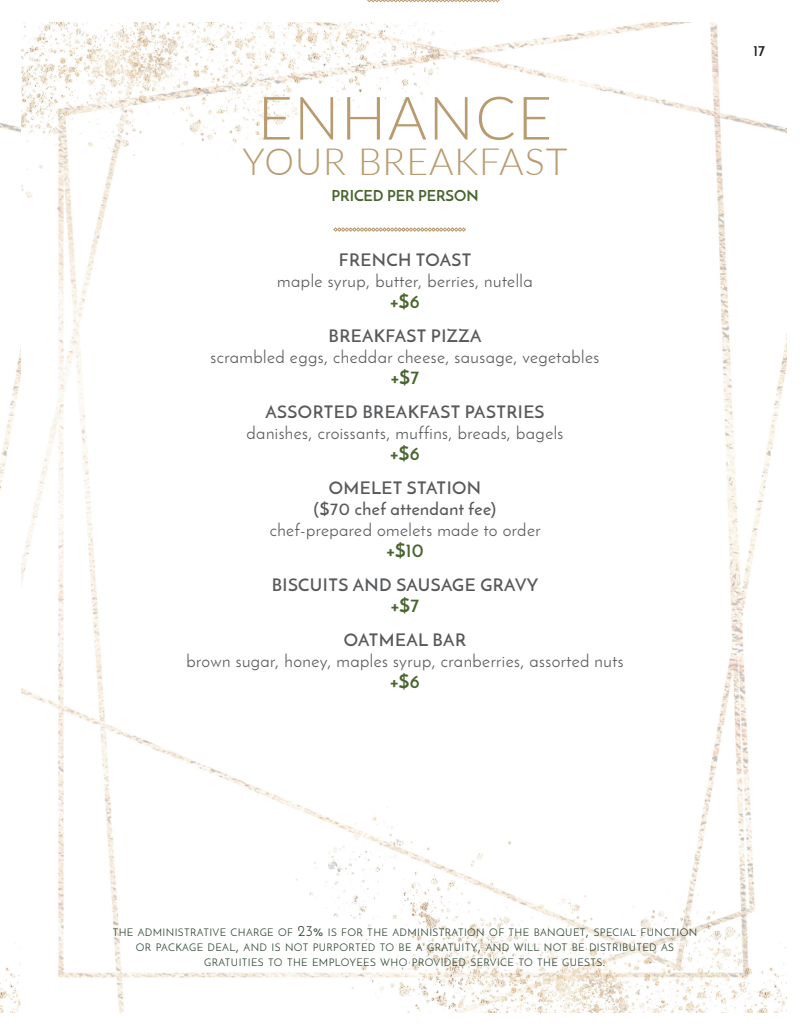
<style>
.page{position:relative;width:810px;height:1035px;background:#fff}
.page>*{position:absolute;margin:0;border:0;box-sizing:border-box;transform-origin:0 0}
.t1{font:300 60px "Lato";letter-spacing:.025em;color:#b99b70}
.t2{font:300 37.5px "Lato";letter-spacing:.025em;color:#b99b70}
.t3{font:700 18.75px "Josefin Sans";color:#48652f}
.t4{font:17.5px "Josefin Sans";letter-spacing:.025em;color:#58595b}
.t5{font:600 17.5px "Josefin Sans";letter-spacing:.025em;color:#58595b}
.t6{font:700 15px "Josefin Sans";color:#48652f}
.t7{font:700 15px "Josefin Sans";color:#231f20}
.t8{font:10.5px "Josefin Sans";letter-spacing:.035em;color:#2f4735}
.s1{font-size:15px}
</style>
<div class="page">
<img style="left:0;top:22px;width:786px;height:990px">
<svg style="left:367px;top:0;width:133px;height:2px"></svg>
<svg style="left:333px;top:227px;width:133px;height:5px"></svg>
<p class="t1" style="left:258px;top:76px;width:296px">ENHANCE</p>
<p class="t2" style="left:242px;top:135px;width:327px">YOUR BREAKFAST</p>
<p class="t6" style="left:331px;top:186px;width:149px">PRICED PER PERSON</p>
<p class="t5" style="left:339px;top:249px;width:134px">FRENCH TOAST</p>
<p class="t4" style="left:277px;top:270px;width:257px">maple syrup, butter, berries, nutella</p>
<p class="t3" style="left:390px;top:290px;width:31px">+$6</p>
<p class="t5" style="left:329px;top:325px;width:154px">BREAKFAST PIZZA</p>
<p class="t4" style="left:211px;top:346px;width:390px">scrambled eggs, cheddar cheese, sausage, vegetables</p>
<p class="t3" style="left:391px;top:366px;width:30px">+$7</p>
<p class="t5" style="left:266px;top:401px;width:280px">ASSORTED BREAKFAST PASTRIES</p>
<p class="t4" style="left:247px;top:422px;width:318px">danishes, croissants, muffins, breads, bagels</p>
<p class="t3" style="left:390px;top:442px;width:31px">+$6</p>
<p class="t5" style="left:329px;top:477px;width:154px">OMELET STATION</p>
<p class="t5" style="left:314px;top:498px;width:184px">($70 chef attendant fee)</p>
<p class="t4" style="left:270px;top:519px;width:272px">chef-prepared omelets made to order</p>
<p class="t3" style="left:386px;top:539px;width:39px">+$10</p>
<p class="t5" style="left:272px;top:574px;width:268px">BISCUITS AND SAUSAGE GRAVY</p>
<p class="t3" style="left:391px;top:594px;width:30px">+$7</p>
<p class="t5" style="left:344px;top:629px;width:124px">OATMEAL BAR</p>
<p class="t4" style="left:186px;top:650px;width:439px">brown sugar, honey, maples syrup, cranberries, assorted nuts</p>
<p class="t3" style="left:390px;top:670px;width:31px">+$6</p>
<p class="t7" style="left:753px;top:42px;width:13px">17</p>
<p class="t8" style="left:113px;top:926px;width:586px">THE ADMINISTRATIVE CHARGE OF <span class="s1">23%</span> IS FOR THE ADMINISTRATION OF THE BANQUET<span class="s1">,</span> SPECIAL FUNCTION</p>
<p class="t8" style="left:136px;top:941px;width:540px">OR PACKAGE DEAL<span class="s1">,</span> AND IS NOT PURPORTED TO BE A GRATUITY<span class="s1">,</span> AND WILL NOT BE DISTRIBUTED AS</p>
<p class="t8" style="left:204px;top:956px;width:403px">GRATUITIES TO THE EMPLOYEES WHO PROVIDED SERVICE TO THE GUESTS<span class="s1">.</span></p>
</div>
